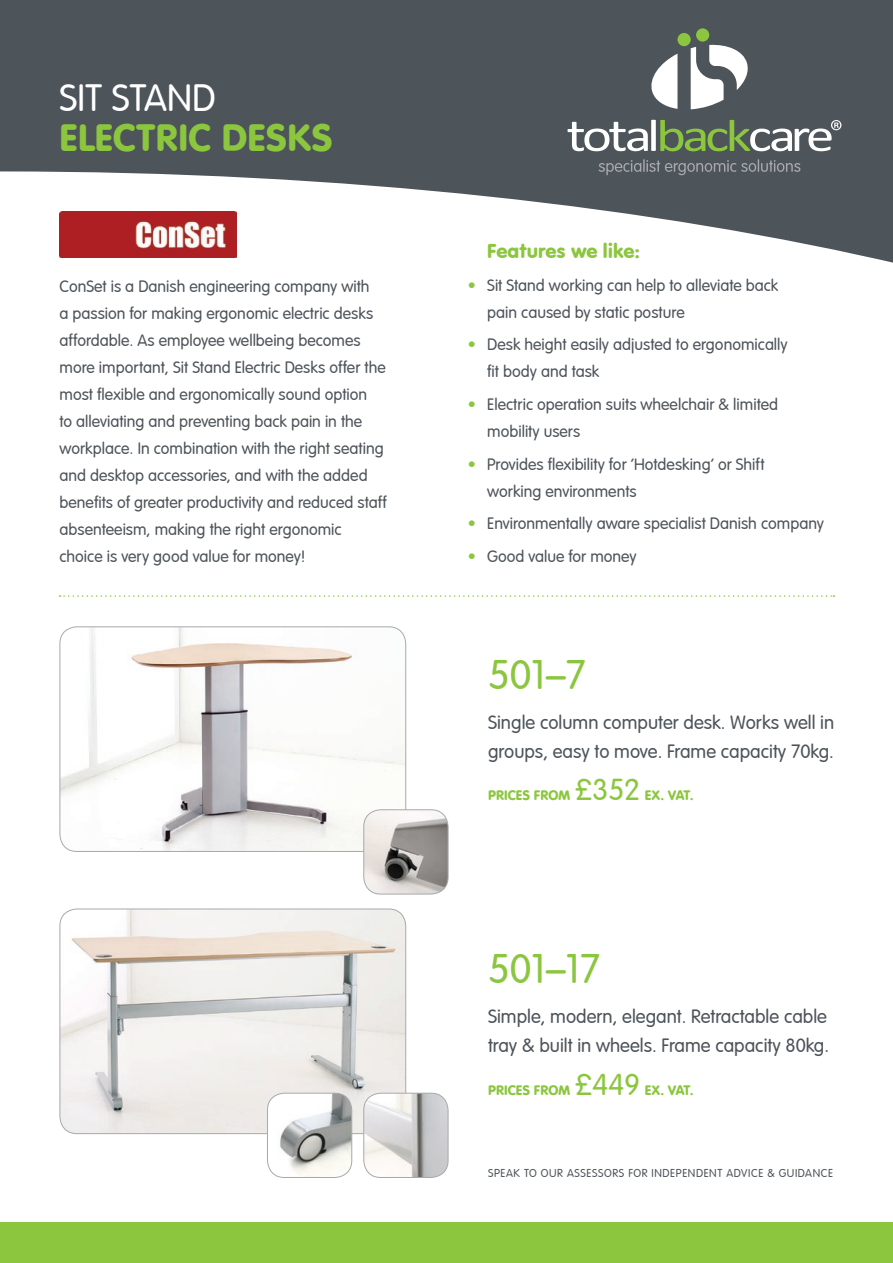
<style>
.page{position:relative;width:893px;height:1263px;background:#fff}
.page>*{position:absolute;margin:0;border:0;box-sizing:border-box;transform-origin:0 0}
.t1{font:300 43.2px "VAG Rundschrift D";color:#8bc63e}
.t2{font:39.9px/39.9px "VAG Rundschrift D";letter-spacing:.005em;color:#8bc63e}
.t3{font:21px "VAG Rundschrift D";color:#8bc63e}
.t4{font:300 20.1px/28.8px "VAG Rundschrift D";color:#4d545a}
.t5{font:300 17.25px/27px "VAG Rundschrift D";color:#4d545a}
.t6{font:14.4px "VAG Rundschrift D";color:#8bc63e}
.t7{font:300 12px "VAG Rundschrift D";letter-spacing:.05em;color:#4d545a}
.s1{font-weight:300;color:#fff}
.s2{color:#8bc63e}
.s3{font-weight:300;font-size:31.65px}
</style>
<div class="page">
<svg style="left:0;top:0;width:893px;height:263px;fill:#4d545a"></svg>
<svg style="left:648px;top:54px;width:29px;height:55px"></svg>
<svg style="left:691px;top:44px;width:59px;height:65px"></svg>
<div style="left:677px;top:33px;width:14px;height:13px;background:#8bc63e;border-radius:50%"></div>
<div style="left:696px;top:28px;width:13px;height:14px;background:#8bc63e;border-radius:50%"></div>
<svg style="left:599px;top:159px;width:201px;height:16px;background:#61666c"></svg>
<svg style="left:567px;top:120px;width:274px;height:31px"></svg>
<img style="left:60px;top:211px;width:176px;height:46px">
<div style="left:0;top:1223px;width:893px;height:40px;background:#8bc63e"></div>
<svg style="left:60px;top:595px;width:774px;height:2px"></svg>
<img style="left:60px;top:627px;width:346px;height:224px">
<div style="left:60px;top:626px;width:346px;height:226px;border:1px solid #a8a9ad;border-radius:17px"></div>
<img style="left:364px;top:810px;width:84px;height:84px">
<div style="left:363px;top:809px;width:85px;height:85px;border:1px solid #a8a9ad;border-radius:17px"></div>
<img style="left:60px;top:909px;width:346px;height:224px">
<div style="left:60px;top:909px;width:346px;height:225px;border:1px solid #a8a9ad;border-radius:17px"></div>
<img style="left:364px;top:1093px;width:84px;height:84px">
<div style="left:363px;top:1093px;width:85px;height:85px;border:1px solid #a8a9ad;border-radius:17px"></div>
<img style="left:267px;top:1093px;width:85px;height:84px">
<div style="left:267px;top:1093px;width:85px;height:85px;border:1px solid #a8a9ad;border-radius:17px"></div>
<p class="t2" style="left:60px;top:78px;width:275px"><span class="s1">SIT STAND<br></span>ELECTRIC DESKS</p>
<p class="t5" style="left:60px;top:273px;width:329px">ConSet is a Danish engineering company with<br>a passion for making ergonomic electric desks affordable. As employee wellbeing becomes more important, Sit Stand Electric Desks offer the most flexible and ergonomically sound option<br>to alleviating and preventing back pain in the workplace. In combination with the right seating and desktop accessories, and with the added benefits of greater productivity and reduced staff absenteeism, making the right ergonomic choice is very good value for money!</p>
<p class="t3" style="left:487px;top:239px;width:154px">Features we like:</p>
<p class="t5" style="left:487px;top:272px;width:293px;text-indent:-19px"><span class="s2">•</span> Sit Stand working can help to alleviate back pain caused by static posture</p>
<p class="t5" style="left:487px;top:331px;width:302px;text-indent:-19px"><span class="s2">•</span> Desk height easily adjusted to ergonomically fit body and task</p>
<p class="t5" style="left:487px;top:391px;width:292px;text-indent:-19px"><span class="s2">•</span> Electric operation suits wheelchair &amp; limited mobility users</p>
<p class="t5" style="left:487px;top:451px;width:279px;text-indent:-19px"><span class="s2">•</span> Provides flexibility for ‘Hotdesking’ or Shift working environments</p>
<p class="t5" style="left:468px;top:510px;width:358px"><span class="s2">•</span> Environmentally aware specialist Danish company</p>
<p class="t5" style="left:468px;top:543px;width:170px"><span class="s2">•</span> Good value for money</p>
<p class="t1" style="left:488px;top:652px;width:100px">501–7</p>
<p class="t4" style="left:488px;top:708px;width:348px">Single column computer desk. Works well in groups, easy to move. Frame capacity 70kg.</p>
<p class="t6" style="left:488px;top:787px;width:207px">PRICES FROM <span class="s3">£352</span> EX. VAT.</p>
<p class="t1" style="left:488px;top:946px;width:114px">501–17</p>
<p class="t4" style="left:488px;top:1003px;width:343px">Simple, modern, elegant. Retractable cable tray &amp; built in wheels. Frame capacity 80kg.</p>
<p class="t6" style="left:488px;top:1081px;width:207px">PRICES FROM <span class="s3">£449</span> EX. VAT.</p>
<p class="t7" style="left:488px;top:1167px;width:347px">SPEAK TO OUR ASSESSORS FOR INDEPENDENT ADVICE &amp; GUIDANCE</p>
</div>
